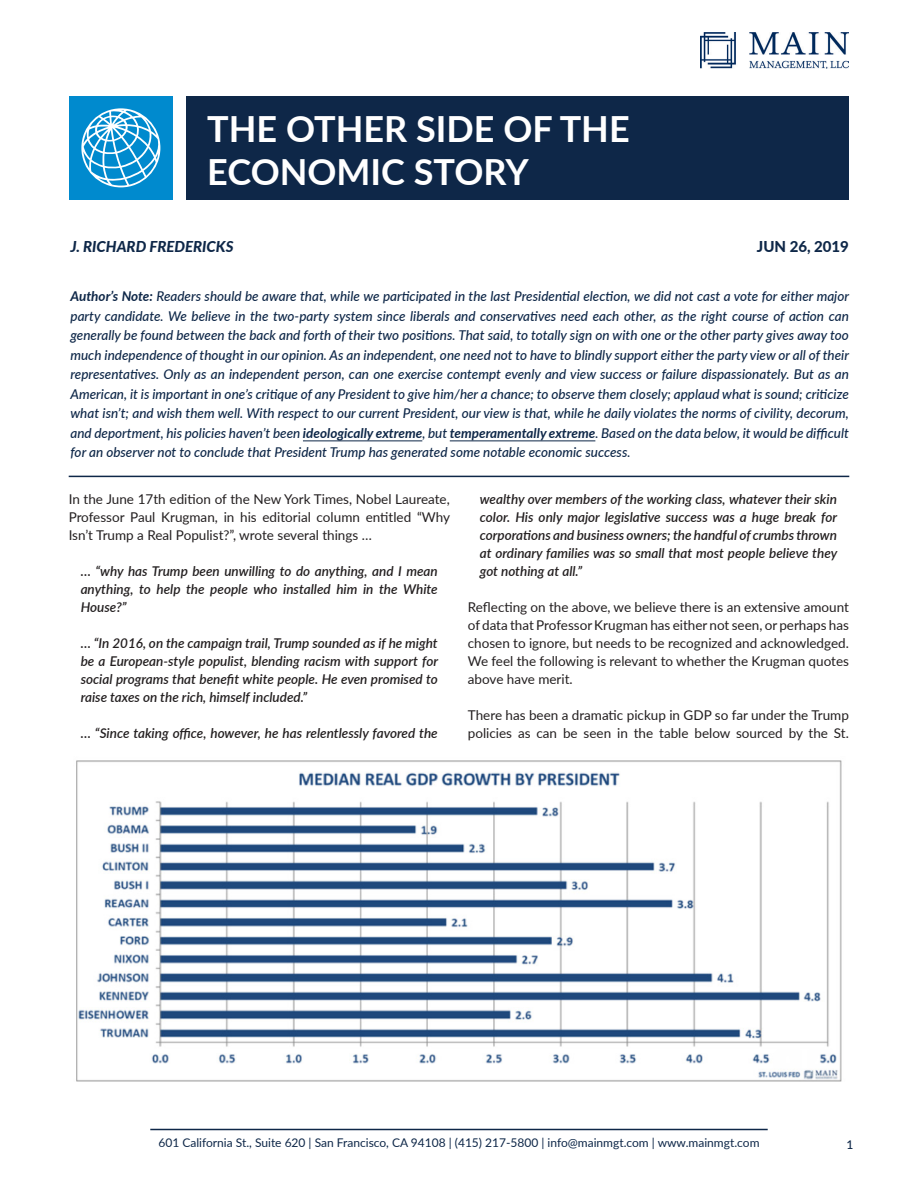
<style>
.page{position:relative;width:918px;height:1188px;background:#fff}
.page>*{position:absolute;margin:0;border:0;box-sizing:border-box;transform-origin:0 0}
.t1{font:700 36px/43.2px "Lato";color:#fff}
.Subheading{font:italic 800 15px "Lato";color:#0e2748}
.Subheading-2{font:800 15px "Lato";color:#0e2748}
.Subheading-3{font:italic 500 13.5px/19.5px "Lato";color:#0e2748;text-align:justify}
.Subheading-4{font:italic 600 13.5px/18px "Lato";color:#231f20;text-align:justify}
.Subheading-5{font:13.5px/18px "Lato";color:#231f20;text-align:justify}
.t2{font:12px "Lato";color:#0e2748}
.t3{font:500 12px "Lato";color:#0e2748}
.s1{font-weight:700}
</style>
<div class="page">
<hr style="left:150px;top:1129px;width:618px;height:1px;background:#0e2748">
<img style="left:700px;top:32px;width:149px;height:37px">
<div style="left:69px;top:96px;width:104px;height:104px;background:#008ace"></div>
<div style="left:186px;top:96px;width:663px;height:104px;background:#0e2748"></div>
<svg style="left:81px;top:108px;width:79px;height:79px"></svg>
<hr style="left:303px;top:441px;width:119px;height:1px;background:#0e2748">
<hr style="left:450px;top:441px;width:145px;height:1px;background:#0e2748">
<hr style="left:69px;top:476px;width:780px;height:1px;background:#0e2748">
<img style="left:76px;top:760px;width:766px;height:322px">
<p class="t1" style="left:207px;top:106px;width:424px">THE OTHER SIDE OF THE<br>ECONOMIC STORY</p>
<p class="Subheading" style="left:70px;top:235px;width:164px">J. RICHARD FREDERICKS</p>
<p class="Subheading-2" style="left:757px;top:235px;width:94px">JUN 26, 2019</p>
<p class="Subheading-3" style="left:70px;top:286px;width:780px"><span class="s1">Author’s Note:</span> Readers should be aware that, while we participated in the last Presidential election, we did not cast a vote for either major party candidate. We believe in the two-party system since liberals and conservatives need each other, as the right course of action can generally be found between the back and forth of their two positions. That said, to totally sign on with one or the other party gives away too much independence of thought in our opinion. As an independent, one need not to have to blindly support either the party view or all of their representatives. Only as an independent person, can one exercise contempt evenly and view success or failure dispassionately. But as an American, it is important in one’s critique of any President to give him/her a chance; to observe them closely; applaud what is sound; criticize what isn’t; and wish them well. With respect to our current President, our view is that, while he daily violates the norms of civility, decorum, and deportment, his policies haven’t been <span class="s1">ideologically extreme</span>, but <span class="s1">temperamentally extreme</span>. Based on the data below, it would be difficult for an observer not to conclude that President Trump has generated some notable economic success.</p>
<p class="Subheading-5" style="left:69px;top:490px;width:383px">In the June 17th edition of the New York Times, Nobel Laureate, Professor Paul Krugman, in his editorial column entitled “Why Isn’t Trump a Real Populist?”, wrote several things …</p>
<p class="Subheading-4" style="left:81px;top:562px;width:359px">… “why has Trump been unwilling to do anything, and I mean anything, to help the people who installed him in the White House?”</p>
<p class="Subheading-4" style="left:81px;top:634px;width:359px">… “In 2016, on the campaign trail, Trump sounded as if he might be a European-style populist, blending racism with support for social programs that benefit white people. He even promised to raise taxes on the rich, himself included.”</p>
<p class="Subheading-4" style="left:81px;top:724px;width:359px">… “Since taking office, however, he has relentlessly favored the</p>
<p class="Subheading-4" style="left:480px;top:490px;width:359px">wealthy over members of the working class, whatever their skin color. His only major legislative success was a huge break for corporations and business owners; the handful of crumbs thrown at ordinary families was so small that most people believe they got nothing at all.”</p>
<p class="Subheading-5" style="left:468px;top:598px;width:383px">Reflecting on the above, we believe there is an extensive amount of data that Professor Krugman has either not seen, or perhaps has chosen to ignore, but needs to be recognized and acknowledged.<br>We feel the following is relevant to whether the Krugman quotes above have merit.</p>
<p class="Subheading-5" style="left:468px;top:706px;width:383px">There has been a dramatic pickup in GDP so far under the Trump policies as can be seen in the table below sourced by the St.</p>
<p class="t2" style="left:158px;top:1134px;width:603px">601 California St., Suite 620 | San Francisco, CA 94108 | (415) 217-5800 | info@mainmgt.com | www.mainmgt.com</p>
<p class="t3" style="left:847px;top:1136px;width:8px">1</p>
</div>
